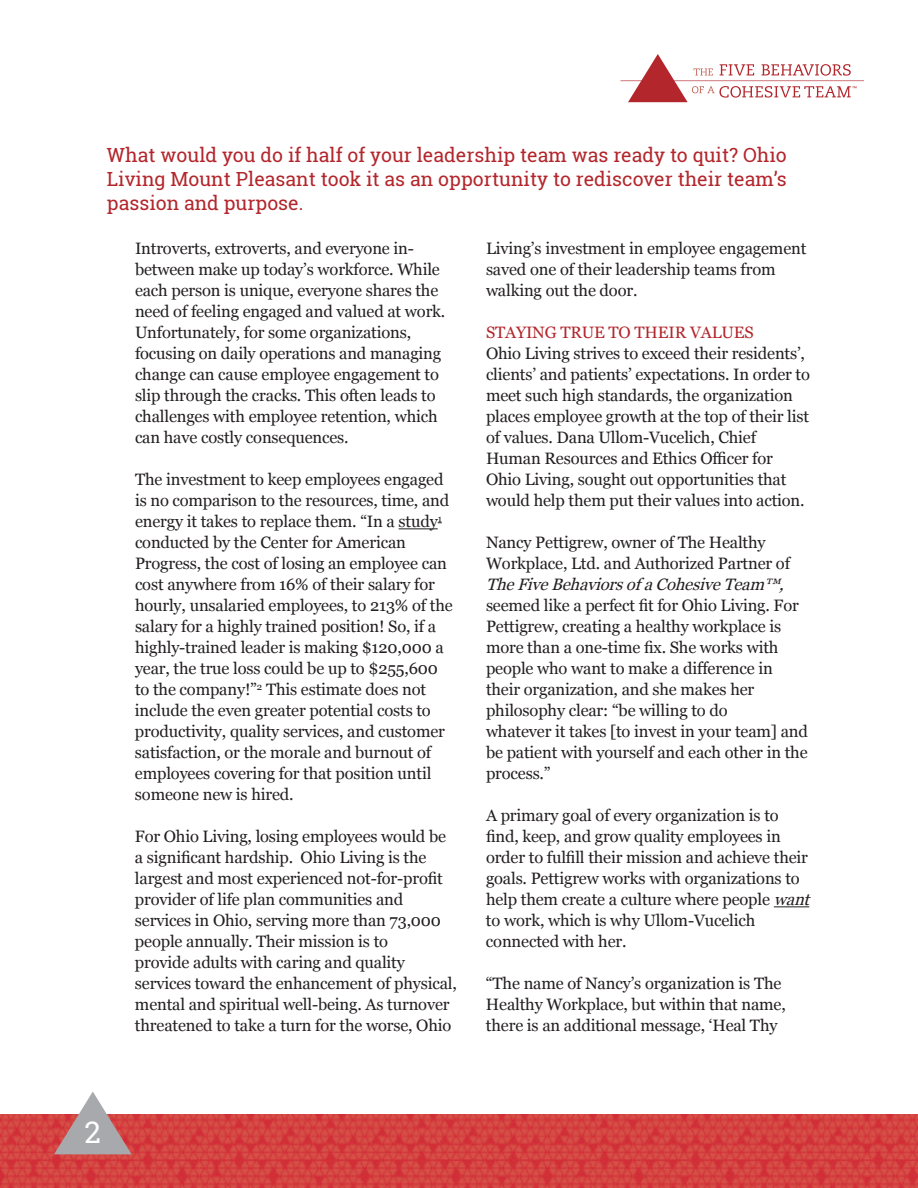
<style>
.page{position:relative;width:918px;height:1188px;background:#fff}
.page>*{position:absolute;margin:0;border:0;box-sizing:border-box;transform-origin:0 0}
.t1{font:29.7px "Roboto Slab";color:#fff}
.t2{font:19.5px/24px "Roboto Slab";color:#b2262c;text-align:justify}
.t3{font:16.5px/21px "Georgia";letter-spacing:-.01em;color:#231f20}
.t4{font:italic 16.5px "Georgia";color:#231f20}
.t5{font:16.5px "Georgia";letter-spacing:-.01em;color:#b2262c}
.s1{font-style:italic}
</style>
<div class="page">
<hr style="left:399px;top:528px;width:39px;height:1px;background:#231f20">
<hr style="left:774px;top:906px;width:35px;height:1px;background:#231f20">
<img style="left:0;top:1114px;width:918px;height:74px">
<svg style="left:54px;top:1092px;width:78px;height:62px"></svg>
<svg style="left:621px;top:54px;width:243px;height:48px"></svg>
<p class="t2" style="left:107px;top:143px;width:681px">What would you do if half of your leadership team was ready to quit? Ohio Living Mount Pleasant took it as an opportunity to rediscover their team’s passion and purpose.</p>
<h1 class="t1" style="left:85px;top:1112px;width:18px">2</h1>
<p class="t3" style="left:135px;top:238px;width:312px">Introverts, extroverts, and everyone in&shy;between make up today’s workforce. While each person is unique, everyone shares the need of feeling engaged and valued at work.<br>Unfortunately, for some organizations, focusing on daily operations and managing change can cause employee engagement to slip through the cracks. This often leads to challenges with employee retention, which can have costly consequences.</p>
<p class="t3" style="left:135px;top:469px;width:319px">The investment to keep employees engaged is no comparison to the resources, time, and energy it takes to replace them. “In a study<sup>1 </sup>conducted by the Center for American Progress, the cost of losing an employee can cost anywhere from 16% of their salary for hourly, unsalaried employees, to 213% of the salary for a highly trained position! So, if a highly-trained leader is making $120,000 a year, the true loss could be up to $255,600 to the company!”<sup>2</sup> This estimate does not include the even greater potential costs to productivity, quality services, and customer satisfaction, or the morale and burnout of employees covering for that position until someone new is hired.</p>
<p class="t3" style="left:135px;top:826px;width:323px">For Ohio Living, losing employees would be a significant hardship. Ohio Living is the largest and most experienced not-for-profit provider of life plan communities and services in Ohio, serving more than 73,000 people annually. Their mission is to<br>provide adults with caring and quality services toward the enhancement of physical, mental and spiritual well-being. As turnover threatened to take a turn for the worse, Ohio</p>
<p class="t3" style="left:486px;top:238px;width:322px">Living’s investment in employee engagement saved one of their leadership teams from walking out the door.</p>
<p class="t5" style="left:486px;top:321px;width:269px">STAYING TRUE TO THEIR VALUES</p>
<p class="t3" style="left:486px;top:343px;width:325px">Ohio Living strives to exceed their residents’, clients’ and patients’ expectations. In order to meet such high standards, the organization places employee growth at the top of their list of values. Dana Ullom-Vucelich, Chief Human Resources and Ethics Officer for Ohio Living, sought out opportunities that would help them put their values into action.</p>
<p class="t3" style="left:486px;top:532px;width:306px">Nancy Pettigrew, owner of The Healthy<br>Workplace, Ltd. and Authorized Partner of</p>
<p class="t4" style="left:486px;top:573px;width:305px">TheFiveBehaviorsofaCohesiveTeam™,</p>
<p class="t3" style="left:486px;top:595px;width:323px">seemed like a perfect fit for Ohio Living. For Pettigrew, creating a healthy workplace is more than a one-time fix. She works with people who want to make a difference in their organization, and she makes her philosophy clear: “be willing to do<br>whatever it takes [to invest in your team] and be patient with yourself and each other in the process.”</p>
<p class="t3" style="left:486px;top:805px;width:331px">A primary goal of every organization is to find, keep, and grow quality employees in order to fulfill their mission and achieve their goals. Pettigrew works with organizations to help them create a culture where people <span class="s1">want </span>to work, which is why Ullom-Vucelich connected with her.</p>
<p class="t3" style="left:486px;top:973px;width:301px">“The name of Nancy’s organization is The<br>Healthy Workplace, but within that name, there is an additional message, ‘Heal Thy</p>
</div>
